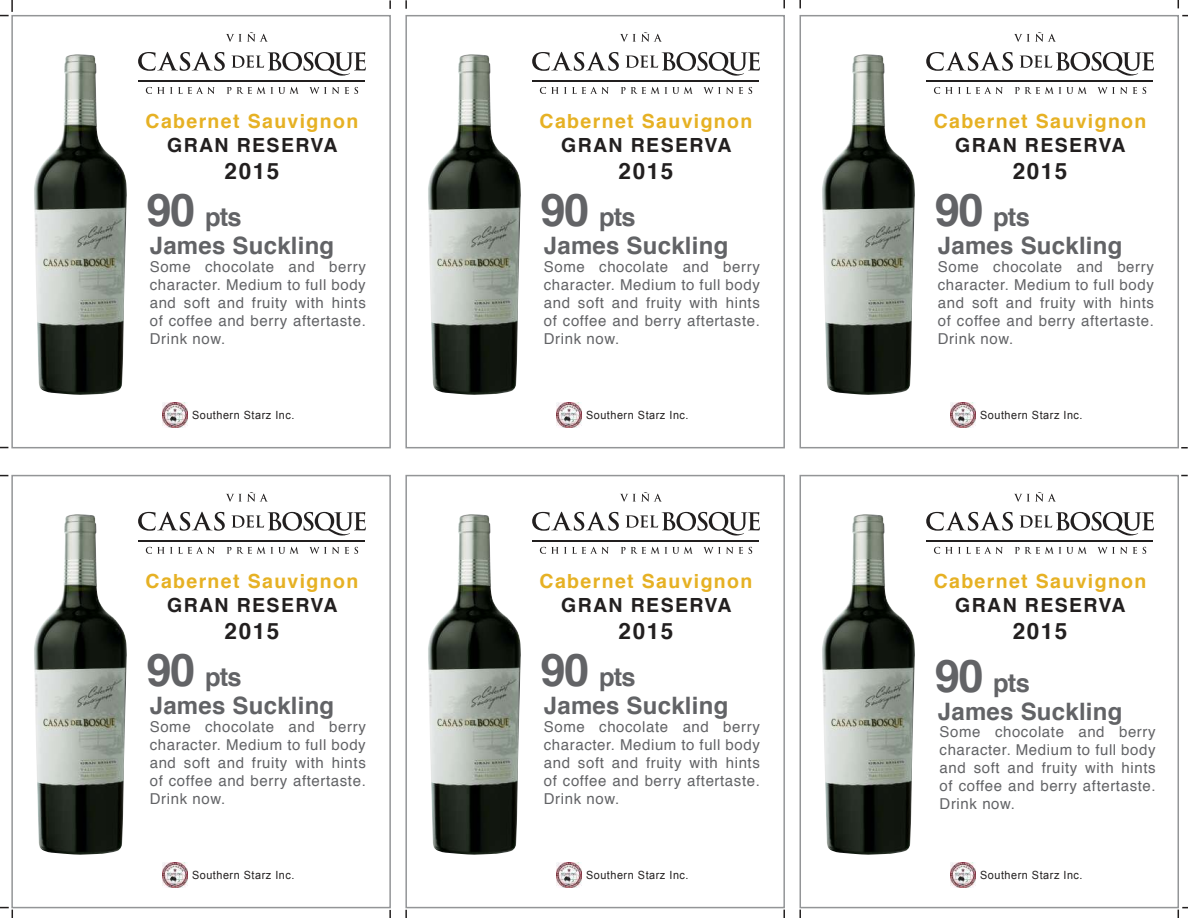
<style>
.page{position:relative;width:1188px;height:918px;background:#fff}
.page>*{position:absolute;margin:0;border:0;box-sizing:border-box;transform-origin:0 0}
.t1{font:700 25.5px "Helvetica";letter-spacing:-.03em;color:#626366}
.t2{font:700 24px "Helvetica";letter-spacing:.01em;color:#626366}
.t3{font:700 22.5px "Helvetica";letter-spacing:.07em;color:#221f1f}
.t4{font:700 19.5px "Helvetica";letter-spacing:.07em;color:#e6b124}
.t5{font:700 19.5px "Helvetica";letter-spacing:.07em;color:#221f1f}
.t6{font:15px/18px "Helvetica";letter-spacing:.04em;color:#626366;text-align:justify}
.t7{font:11.25px "Arial";letter-spacing:.05em;color:#221f1f;scale:.96 1}
.s1{font-size:45px}
</style>
<div class="page">
<svg style="left:783px;top:0;width:2px;height:8px"></svg>
<svg style="left:799px;top:0;width:2px;height:8px"></svg>
<svg style="left:389px;top:0;width:2px;height:9px"></svg>
<svg style="left:405px;top:0;width:2px;height:9px"></svg>
<svg style="left:783px;top:910px;width:2px;height:8px"></svg>
<svg style="left:799px;top:910px;width:2px;height:8px"></svg>
<svg style="left:389px;top:910px;width:2px;height:8px"></svg>
<svg style="left:405px;top:910px;width:2px;height:8px"></svg>
<svg style="left:0;top:0;width:13px;height:16px"></svg>
<svg style="left:0;top:907px;width:13px;height:11px"></svg>
<svg style="left:1178px;top:907px;width:10px;height:11px"></svg>
<div style="left:11px;top:15px;width:380px;height:433px;border:2px solid #939597"></div>
<img style="left:34px;top:54px;width:93px;height:341px">
<svg style="left:138px;top:52px;width:87px;height:19px"></svg>
<svg style="left:231px;top:52px;width:135px;height:24px"></svg>
<svg style="left:226px;top:32px;width:42px;height:10px"></svg>
<svg style="left:146px;top:87px;width:69px;height:7px"></svg>
<svg style="left:227px;top:87px;width:72px;height:7px"></svg>
<svg style="left:309px;top:87px;width:49px;height:7px"></svg>
<hr style="left:138px;top:80px;width:227px;height:2px;background:#221f1f">
<img style="left:162px;top:403px;width:25px;height:25px">
<div style="left:405px;top:15px;width:380px;height:433px;border:2px solid #939597"></div>
<img style="left:428px;top:54px;width:93px;height:341px">
<svg style="left:532px;top:52px;width:87px;height:19px"></svg>
<svg style="left:625px;top:52px;width:135px;height:24px"></svg>
<svg style="left:620px;top:32px;width:42px;height:10px"></svg>
<svg style="left:540px;top:87px;width:69px;height:7px"></svg>
<svg style="left:621px;top:87px;width:72px;height:7px"></svg>
<svg style="left:703px;top:87px;width:30px;height:7px"></svg>
<svg style="left:739px;top:87px;width:13px;height:7px"></svg>
<hr style="left:532px;top:80px;width:227px;height:2px;background:#221f1f">
<img style="left:556px;top:403px;width:25px;height:25px">
<div style="left:800px;top:15px;width:379px;height:433px;border:2px solid #939597"></div>
<img style="left:822px;top:54px;width:93px;height:341px">
<svg style="left:926px;top:52px;width:87px;height:19px"></svg>
<svg style="left:1020px;top:52px;width:134px;height:24px"></svg>
<svg style="left:1014px;top:32px;width:42px;height:10px"></svg>
<svg style="left:934px;top:87px;width:69px;height:7px"></svg>
<svg style="left:1015px;top:87px;width:72px;height:7px"></svg>
<svg style="left:1098px;top:87px;width:29px;height:7px"></svg>
<svg style="left:1133px;top:87px;width:4px;height:7px"></svg>
<svg style="left:1143px;top:87px;width:3px;height:7px"></svg>
<hr style="left:926px;top:80px;width:227px;height:2px;background:#221f1f">
<img style="left:950px;top:403px;width:25px;height:25px">
<div style="left:11px;top:475px;width:380px;height:433px;border:2px solid #939597"></div>
<img style="left:34px;top:514px;width:93px;height:341px">
<svg style="left:138px;top:512px;width:87px;height:19px"></svg>
<svg style="left:231px;top:512px;width:135px;height:24px"></svg>
<svg style="left:226px;top:492px;width:42px;height:10px"></svg>
<svg style="left:146px;top:547px;width:69px;height:7px"></svg>
<svg style="left:227px;top:547px;width:72px;height:7px"></svg>
<svg style="left:309px;top:547px;width:49px;height:7px"></svg>
<hr style="left:138px;top:540px;width:227px;height:2px;background:#221f1f">
<img style="left:162px;top:862px;width:25px;height:26px">
<div style="left:405px;top:475px;width:380px;height:433px;border:2px solid #939597"></div>
<img style="left:428px;top:514px;width:93px;height:341px">
<svg style="left:532px;top:512px;width:87px;height:19px"></svg>
<svg style="left:625px;top:512px;width:135px;height:24px"></svg>
<svg style="left:620px;top:492px;width:42px;height:10px"></svg>
<svg style="left:540px;top:547px;width:69px;height:7px"></svg>
<svg style="left:621px;top:547px;width:72px;height:7px"></svg>
<svg style="left:703px;top:547px;width:30px;height:7px"></svg>
<svg style="left:739px;top:547px;width:13px;height:7px"></svg>
<hr style="left:532px;top:540px;width:227px;height:2px;background:#221f1f">
<img style="left:556px;top:862px;width:25px;height:26px">
<div style="left:800px;top:475px;width:379px;height:433px;border:2px solid #939597"></div>
<img style="left:822px;top:514px;width:93px;height:341px">
<svg style="left:926px;top:512px;width:87px;height:19px"></svg>
<svg style="left:1020px;top:512px;width:134px;height:24px"></svg>
<svg style="left:1014px;top:492px;width:42px;height:10px"></svg>
<svg style="left:934px;top:547px;width:69px;height:7px"></svg>
<svg style="left:1015px;top:547px;width:72px;height:7px"></svg>
<svg style="left:1098px;top:547px;width:29px;height:7px"></svg>
<svg style="left:1133px;top:547px;width:4px;height:7px"></svg>
<svg style="left:1143px;top:547px;width:3px;height:7px"></svg>
<hr style="left:926px;top:540px;width:227px;height:2px;background:#221f1f">
<img style="left:950px;top:862px;width:25px;height:26px">
<h3 class="t4" style="left:146px;top:114px;width:214px">Cabernet Sauvignon</h3>
<h3 class="t5" style="left:167px;top:137px;width:172px">GRAN RESERVA</h3>
<h3 class="t3" style="left:225px;top:162px;width:56px">2015</h3>
<h1 class="t1" style="left:147px;top:207px;width:97px"><span class="s1">90</span> pts</h1>
<h2 class="t2" style="left:150px;top:236px;width:186px">James Suckling</h2>
<p class="t6" style="left:150px;top:259px;width:218px">Some chocolate and berry character. Medium to full body and soft and fruity with hints of coffee and berry aftertaste.<br>Drink now.</p>
<p class="t7" style="left:192px;top:409px;width:108px">Southern Starz Inc.</p>
<h3 class="t4" style="left:146px;top:574px;width:214px">Cabernet Sauvignon</h3>
<h3 class="t5" style="left:167px;top:597px;width:172px">GRAN RESERVA</h3>
<h3 class="t3" style="left:225px;top:622px;width:56px">2015</h3>
<h1 class="t1" style="left:147px;top:667px;width:97px"><span class="s1">90</span> pts</h1>
<h2 class="t2" style="left:150px;top:696px;width:186px">James Suckling</h2>
<p class="t6" style="left:150px;top:719px;width:218px">Some chocolate and berry character. Medium to full body and soft and fruity with hints of coffee and berry aftertaste.<br>Drink now.</p>
<p class="t7" style="left:192px;top:869px;width:108px">Southern Starz Inc.</p>
<h3 class="t4" style="left:540px;top:114px;width:214px">Cabernet Sauvignon</h3>
<h3 class="t5" style="left:561px;top:137px;width:172px">GRAN RESERVA</h3>
<h3 class="t3" style="left:619px;top:162px;width:56px">2015</h3>
<h1 class="t1" style="left:541px;top:207px;width:97px"><span class="s1">90</span> pts</h1>
<h2 class="t2" style="left:544px;top:236px;width:186px">James Suckling</h2>
<p class="t6" style="left:544px;top:259px;width:218px">Some chocolate and berry character. Medium to full body and soft and fruity with hints of coffee and berry aftertaste.<br>Drink now.</p>
<p class="t7" style="left:586px;top:409px;width:108px">Southern Starz Inc.</p>
<h3 class="t4" style="left:540px;top:574px;width:214px">Cabernet Sauvignon</h3>
<h3 class="t5" style="left:561px;top:597px;width:172px">GRAN RESERVA</h3>
<h3 class="t3" style="left:619px;top:622px;width:56px">2015</h3>
<h1 class="t1" style="left:541px;top:667px;width:97px"><span class="s1">90</span> pts</h1>
<h2 class="t2" style="left:544px;top:696px;width:186px">James Suckling</h2>
<p class="t6" style="left:544px;top:719px;width:218px">Some chocolate and berry character. Medium to full body and soft and fruity with hints of coffee and berry aftertaste.<br>Drink now.</p>
<p class="t7" style="left:586px;top:869px;width:108px">Southern Starz Inc.</p>
<h3 class="t4" style="left:934px;top:114px;width:214px">Cabernet Sauvignon</h3>
<h3 class="t5" style="left:955px;top:137px;width:172px">GRAN RESERVA</h3>
<h3 class="t3" style="left:1013px;top:162px;width:56px">2015</h3>
<h1 class="t1" style="left:935px;top:207px;width:97px"><span class="s1">90</span> pts</h1>
<h2 class="t2" style="left:938px;top:236px;width:186px">James Suckling</h2>
<p class="t6" style="left:938px;top:259px;width:218px">Some chocolate and berry character. Medium to full body and soft and fruity with hints of coffee and berry aftertaste.<br>Drink now.</p>
<p class="t7" style="left:980px;top:409px;width:108px">Southern Starz Inc.</p>
<h3 class="t4" style="left:934px;top:574px;width:214px">Cabernet Sauvignon</h3>
<h3 class="t5" style="left:955px;top:597px;width:172px">GRAN RESERVA</h3>
<h3 class="t3" style="left:1013px;top:622px;width:56px">2015</h3>
<h1 class="t1" style="left:935px;top:673px;width:97px"><span class="s1">90</span> pts</h1>
<h2 class="t2" style="left:938px;top:702px;width:186px">James Suckling</h2>
<p class="t6" style="left:940px;top:725px;width:218px">Some chocolate and berry character. Medium to full body and soft and fruity with hints of coffee and berry aftertaste.<br>Drink now.</p>
<p class="t7" style="left:980px;top:869px;width:108px">Southern Starz Inc.</p>
</div>
